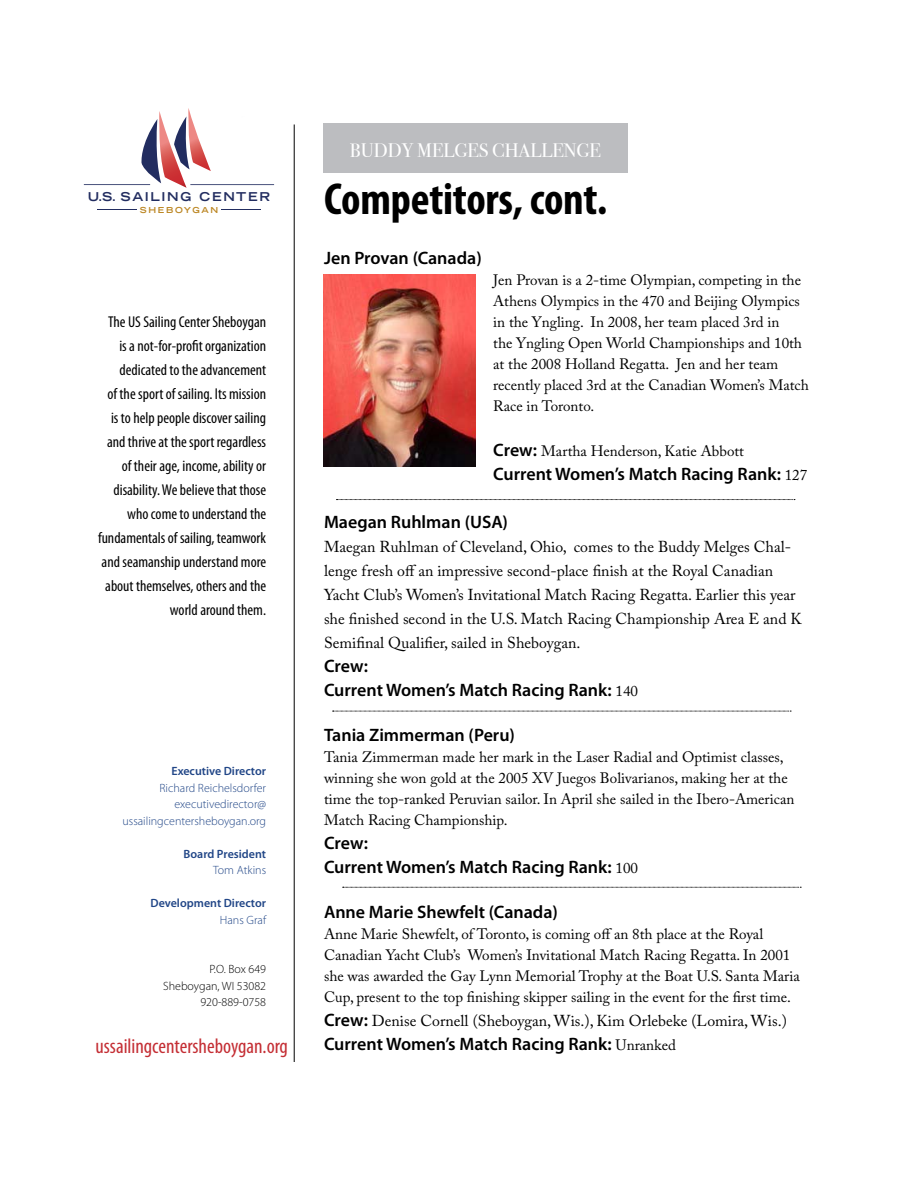
<style>
.page{position:relative;width:918px;height:1188px;background:#fff}
.page>*{position:absolute;margin:0;border:0;box-sizing:border-box;transform-origin:0 0}
.t1{font:700 condensed 45px "Myriad Pro";letter-spacing:-.005em;color:#000}
.t2{font:condensed 21px "Myriad Pro";color:#c42e34}
.t3{font:19.5px "Bodoni Svty Two OSITCTT Book";color:#fff}
.t4{font:600 18px/24px "Myriad Pro";color:#000}
.t5{font:condensed 15.75px/24px "Myriad Pro";color:#000;text-align:right}
.t6{font:15.75px/24px "Adobe Caslon Pro";color:#000}
.t7{font:15px/21px "Adobe Caslon Pro";color:#000}
.t8{font:700 expanded 12.15px "Trade Gothic LH";letter-spacing:.135em;color:#222d60}
.t9{font:300 12px/16.5px "Myriad Pro";color:#214687;text-align:right}
.t10{font:600 12px "Myriad Pro";color:#214687}
.t11{font:300 12px/16.5px "Myriad Pro";color:#000;text-align:right}
.t12{font:700 expanded 8.25px "Trade Gothic LH";letter-spacing:.2em;color:#bc8725}
.s1{font-family:"Myriad Pro";font-weight:600;font-size:18px}
.s2{font-family:"Adobe Caslon Pro";font-weight:400;font-size:15px}
</style>
<div class="page">
<hr style="left:97px;top:209px;width:39px;height:1px;background:#222d60">
<hr style="left:221px;top:209px;width:40px;height:1px;background:#222d60">
<hr style="left:190px;top:184px;width:84px;height:1px;background:#222d60">
<hr style="left:84px;top:184px;width:66px;height:1px;background:#222d60">
<svg style="left:140px;top:108px;width:71px;height:80px"></svg>
<hr style="left:294px;top:124px;width:1px;height:938px;background:#000">
<div style="left:323px;top:124px;width:305px;height:49px;background:#bcbdc0"></div>
<img style="left:323px;top:275px;width:152px;height:191px">
<svg style="left:336px;top:499px;width:459px;height:1px"></svg>
<svg style="left:333px;top:711px;width:458px;height:1px"></svg>
<svg style="left:343px;top:887px;width:458px;height:1px"></svg>
<p class="t8" style="left:88px;top:189px;width:184px">U.S. SAILING CENTER</p>
<p class="t12" style="left:140px;top:204px;width:80px">SHEBOYGAN</p>
<p class="t5" style="left:98px;top:309px;width:170px">The US Sailing Center Sheboygan is a not-for-profit organization dedicated to the advancement<br>of the sport of sailing. Its mission is to help people discover sailing and thrive at the sport regardless of their age, income, ability or disability. We believe that those who come to understand the fundamentals of sailing, teamwork and seamanship understand more about themselves, others and the world around them.</p>
<p class="t10" style="left:172px;top:764px;width:96px">Executive Director</p>
<p class="t9" style="left:123px;top:779px;width:145px">Richard Reichelsdorfer executivedirector@ ussailingcentersheboygan.org</p>
<p class="t10" style="left:184px;top:846px;width:84px">Board President</p>
<p class="t9" style="left:213px;top:862px;width:55px">Tom Atkins</p>
<p class="t10" style="left:151px;top:896px;width:117px">Development Director</p>
<p class="t9" style="left:220px;top:911px;width:48px">Hans Graf</p>
<p class="t11" style="left:163px;top:961px;width:104px">P.O. Box 649<br>Sheboygan, WI 53082<br>920-889-0758</p>
<h2 class="t2" style="left:96px;top:1033px;width:194px">ussailingcentersheboygan.org</h2>
<h3 class="t3" style="left:350px;top:139px;width:253px">BUDDY MELGES CHALLENGE</h3>
<h1 class="t1" style="left:324px;top:170px;width:285px">Competitors, cont.</h1>
<p class="t4" style="left:324px;top:245px;width:159px">Jen Provan (Canada)</p>
<p class="t7" style="left:493px;top:269px;width:317px">Jen Provan is a 2-time Olympian, competing in the Athens Olympics in the 470 and Beijing Olympics in the Yngling. In 2008, her team placed 3rd in<br>the Yngling Open World Championships and 10th at the 2008 Holland Regatta. Jen and her team recently placed 3rd at the Canadian Women’s Match Race in Toronto.</p>
<p class="t7" style="left:493px;top:440px;width:252px"><span class="s1">Crew:</span> Martha Henderson, Katie Abbott</p>
<p class="t4" style="left:493px;top:461px;width:316px">Current Women’s Match Racing Rank: <span class="s2">127</span></p>
<p class="t4" style="left:324px;top:509px;width:186px">Maegan Ruhlman (USA)</p>
<p class="t6" style="left:324px;top:534px;width:479px">Maegan Ruhlman of Cleveland, Ohio, comes to the Buddy Melges Chal&shy;lenge fresh off an impressive second-place finish at the Royal Canadian Yacht Club’s Women’s Invitational Match Racing Regatta. Earlier this year she finished second in the U.S. Match Racing Championship Area E and K Semifinal Qualifier, sailed in Sheboygan.</p>
<p class="t4" style="left:324px;top:653px;width:316px">Crew:<br>Current Women’s Match Racing Rank: <span class="s2">140</span></p>
<p class="t4" style="left:324px;top:722px;width:193px">Tania Zimmerman (Peru)</p>
<p class="t7" style="left:324px;top:746px;width:472px">Tania Zimmerman made her mark in the Laser Radial and Optimist classes, winning she won gold at the 2005 XV Juegos Bolivarianos, making her at the time the top-ranked Peruvian sailor. In April she sailed in the Ibero-American Match Racing Championship.</p>
<p class="t4" style="left:324px;top:830px;width:316px">Crew:<br>Current Women’s Match Racing Rank: <span class="s2">100</span></p>
<p class="t4" style="left:324px;top:899px;width:236px">Anne Marie Shewfelt (Canada)</p>
<p class="t7" style="left:324px;top:923px;width:477px">Anne Marie Shewfelt, of Toronto, is coming off an 8th place at the Royal Canadian Yacht Club’s Women’s Invitational Match Racing Regatta. In 2001 she was awarded the Gay Lynn Memorial Trophy at the Boat U.S. Santa Maria Cup, present to the top finishing skipper sailing in the event for the first time.</p>
<p class="t6" style="left:324px;top:1008px;width:464px"><span class="s1">Crew:</span> Denise Cornell (Sheboygan, Wis.), Kim Orlebeke (Lomira, Wis.)</p>
<p class="t4" style="left:324px;top:1031px;width:353px">Current Women’s Match Racing Rank: <span class="s2">Unranked</span></p>
</div>
